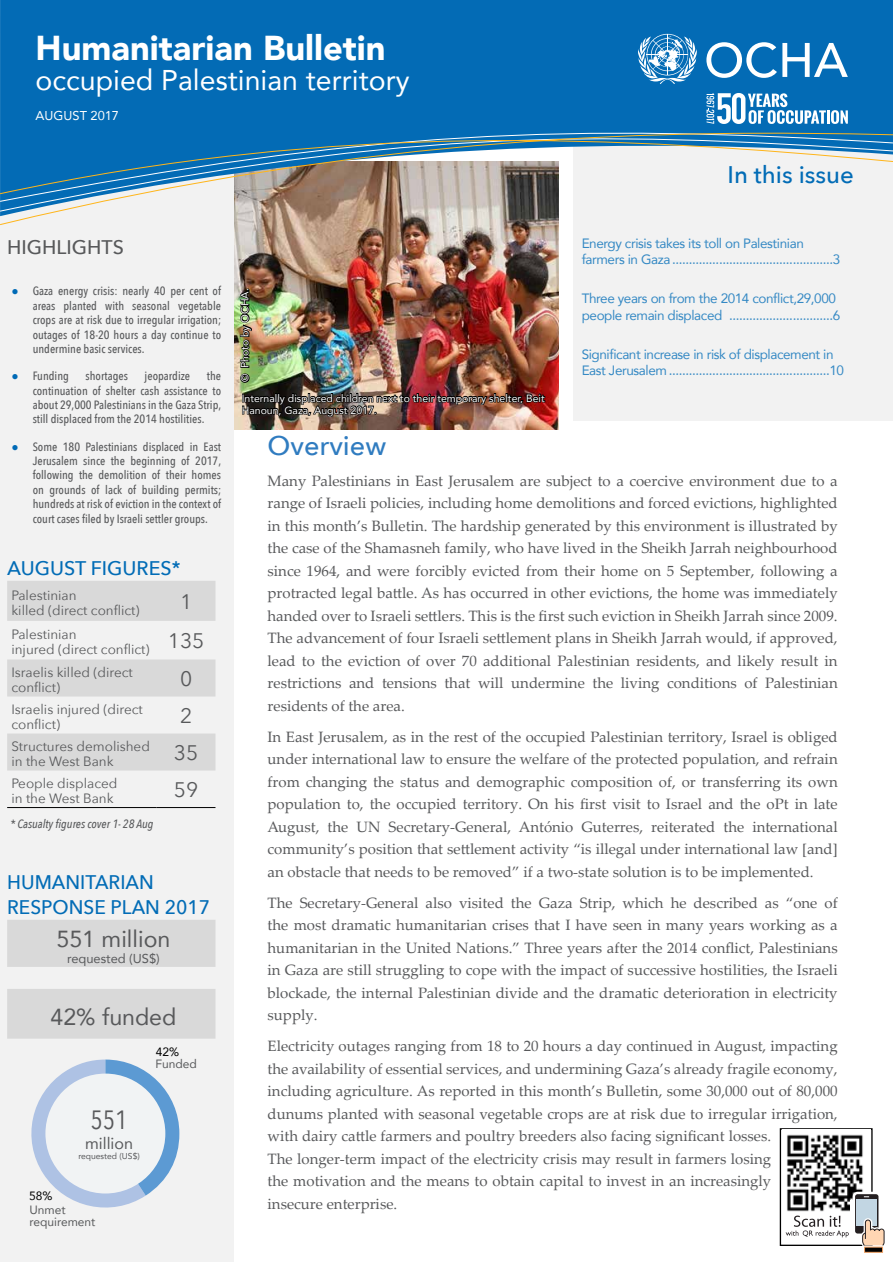
<style>
.page{position:relative;width:893px;height:1263px;background:#fff}
.page>*{position:absolute;margin:0;border:0;box-sizing:border-box;transform-origin:0 0}
.t1{font:900 34.5px "Avenir";color:#fff}
.t2{font:28.5px "Avenir";color:#fff}
.t3{font:500 27px "Avenir Next";color:#307cc0}
.t4{font:26.4px "Avenir Next Condensed";color:#58595b}
.t5{font:500 24px "Avenir Next";color:#026cb6}
.t6{font:23.25px "Avenir";color:#58595b}
.t7{font:21px "Avenir Next";color:#58595b}
.t8{font:500 19.65px/25px "Avenir Next";color:#026cb6}
.t9{font:500 19.65px "Avenir Next";color:#58595b}
.t10{font:16.05px "Avenir";color:#58595b}
.t11{font:15px/22.5px "Palatino Linotype";color:#58595b;text-align:justify}
.t12{font:13.5px/16.2px "Avenir";letter-spacing:-.03em;color:#3589c4}
.t13{font:13.5px/15px "Avenir Next";color:#58595b}
.t14{font:12.9px "Avenir";color:#58595b}
.t15{font:12.75px "Avenir";color:#fff}
.t16{font:500 12px/14.4px "Avenir Next Condensed";color:#58595b;text-align:justify}
.t17{font:italic 500 12px "Avenir Next Condensed";color:#58595b}
.t18{font:12px/12px "Avenir";color:#58595b}
.t19{font:12px "Avenir";color:#000}
.t20{font:10.5px/12px "Avenir";color:#fff}
.t21{font:8.55px "Avenir";color:#58595b}
.s1{font-family:"Palatino Linotype";font-weight:400;color:#006ab6}
</style>
<div class="page">
<img style="left:234px;top:226px;width:325px;height:204px">
<div style="left:780px;top:1128px;width:93px;height:118px;background:#fff;border:1px solid #000"></div>
<img style="left:787px;top:1134px;width:76px;height:59px">
<svg style="left:786px;top:1173px;width:66px;height:73px"></svg>
<div style="left:852px;top:1192px;width:29px;height:44px;border:5px solid #fff;border-radius:3px"></div>
<svg style="left:854px;top:1197px;width:26px;height:31px"></svg>
<div style="left:855px;top:1194px;width:23px;height:39px;background:#241f21;border-radius:3px"></div>
<div style="left:856px;top:1199px;width:21px;height:27px;background:#c2d6e3"></div>
<svg style="left:864px;top:1252px;width:19px;height:1px"></svg>
<svg style="left:864px;top:1250px;width:19px;height:2px"></svg>
<svg style="left:859px;top:1216px;width:26px;height:34px"></svg>
<div style="left:0;top:33px;width:234px;height:1228px;background:#f2f2f2"></div>
<div style="left:573px;top:130px;width:320px;height:291px;background:#f2f2f2"></div>
<div style="left:0;top:0;width:893px;height:121px;background:#036bb5"></div>
<svg style="left:0;top:121px;width:893px;height:105px"></svg>
<svg style="left:706px;top:42px;width:142px;height:36px"></svg>
<svg style="left:638px;top:34px;width:59px;height:50px"></svg>
<svg style="left:7px;top:581px;width:208px;height:189px"></svg>
<hr style="left:7px;top:807px;width:150px;height:1px;background:#000">
<hr style="left:157px;top:807px;width:58px;height:1px;background:#000">
<svg style="left:7px;top:920px;width:208px;height:119px"></svg>
<svg style="left:239px;top:287px;width:14px;height:97px"></svg>
<img style="left:241px;top:392px;width:305px;height:26px">
<svg style="left:706px;top:93px;width:142px;height:31px"></svg>
<svg style="left:31px;top:1059px;width:148px;height:149px"></svg>
<div style="left:45px;top:1073px;width:120px;height:120px;background:#f1f3f4;border-radius:50%"></div>
<h1 class="t1" style="left:36px;top:18px;width:352px">Humanitarian Bulletin</h1>
<h2 class="t2" style="left:36px;top:57px;width:375px">occupied Palestinian territory</h2>
<p class="t15" style="left:36px;top:105px;width:85px">AUGUST 2017</p>
<h3 class="t5" style="left:727px;top:154px;width:128px">In this issue</h3>
<p class="t12" style="left:582px;top:234px;width:260px">Energy crisis takes its toll on Palestinian farmers in Gaza ................................................3</p>
<p class="t12" style="left:582px;top:290px;width:260px">Three years on from the 2014 conflict,29,000 people remain displaced ...............................6</p>
<p class="t12" style="left:582px;top:346px;width:264px">Significant increase in risk of displacement in<br>East Jerusalem ................................................10</p>
<h3 class="t9" style="left:7px;top:230px;width:118px">HIGHLIGHTS</h3>
<p class="t16" style="left:33px;top:284px;width:190px;text-indent:-21px"><span class="s1">●</span> Gaza energy crisis: nearly 40 per cent of areas planted with seasonal vegetable crops are at risk due to irregular irrigation; outages of 18-20 hours a day continue to undermine basic services.</p>
<p class="t16" style="left:11px;top:369px;width:59px"><span class="s1">●</span> Funding</p>
<p class="t16" style="left:86px;top:369px;width:44px">shortages</p>
<p class="t16" style="left:145px;top:369px;width:47px">jeopardize</p>
<p class="t20" style="left:239px;top:382px;width:95px;rotate:-90deg">© Photo by OCHA.</p>
<p class="t16" style="left:33px;top:369px;width:190px;text-indent:174px">the continuation of shelter cash assistance to about 29,000 Palestinians in the Gaza Strip, still displaced from the 2014 hostilities.</p>
<p class="t16" style="left:33px;top:439px;width:190px;text-indent:-21px"><span class="s1">●</span> Some 180 Palestinians displaced in East Jerusalem since the beginning of 2017, following the demolition of their homes on grounds of lack of building permits; hundreds at risk of eviction in the context of court cases filed by Israeli settler groups.</p>
<h3 class="t3" style="left:268px;top:422px;width:120px">Overview</h3>
<p class="t20" style="left:242px;top:392px;width:304px">Internally displaced children next to their temporary shelter, Beit<br>Hanoun, Gaza, August 2017.</p>
<p class="t11" style="left:268px;top:469px;width:572px">Many Palestinians in East Jerusalem are subject to a coercive environment due to a range of Israeli policies, including home demolitions and forced evictions, highlighted in this month’s Bulletin. The hardship generated by this environment is illustrated by the case of the Shamasneh family, who have lived in the Sheikh Jarrah neighbourhood since 1964, and were forcibly evicted from their home on 5 September, following a protracted legal battle. As has occurred in other evictions, the home was immediately handed over to Israeli settlers. This is the first such eviction in Sheikh Jarrah since 2009.<br>The advancement of four Israeli settlement plans in Sheikh Jarrah would, if approved, lead to the eviction of over 70 additional Palestinian residents, and likely result in restrictions and tensions that will undermine the living conditions of Palestinian residents of the area.</p>
<p class="t11" style="left:268px;top:725px;width:572px">In East Jerusalem, as in the rest of the occupied Palestinian territory, Israel is obliged under international law to ensure the welfare of the protected population, and refrain from changing the status and demographic composition of, or transferring its own population to, the occupied territory. On his first visit to Israel and the oPt in late August, the UN Secretary-General, António Guterres, reiterated the international community’s position that settlement activity “is illegal under international law [and] an obstacle that needs to be removed” if a two-state solution is to be implemented.</p>
<p class="t11" style="left:268px;top:891px;width:572px">The Secretary-General also visited the Gaza Strip, which he described as “one of the most dramatic humanitarian crises that I have seen in many years working as a humanitarian in the United Nations.” Three years after the 2014 conflict, Palestinians in Gaza are still struggling to cope with the impact of successive hostilities, the Israeli blockade, the internal Palestinian divide and the dramatic deterioration in electricity supply.</p>
<p class="t11" style="left:268px;top:1034px;width:572px;text-align:left">Electricity outages ranging from 18 to 20 hours a day continued in August, impacting the availability of essential services, and undermining Gaza’s already fragile economy, including agriculture. As reported in this month’s Bulletin, some 30,000 out of 80,000 dunums planted with seasonal vegetable crops are at risk due to irregular irrigation, with dairy cattle farmers and poultry breeders also facing significant losses.<br>The longer-term impact of the electricity crisis may result in farmers losing<br>the motivation and the means to obtain capital to invest in an increasingly<br>insecure enterprise.</p>
<h3 class="t8" style="left:7px;top:555px;width:175px">AUGUST FIGURES*</h3>
<p class="t13" style="left:11px;top:587px;width:130px">Palestinian<br>killed (direct conflict)</p>
<h3 class="t7" style="left:180px;top:584px;width:14px">1</h3>
<p class="t13" style="left:11px;top:627px;width:194px">Palestinian<br>injured (direct conflict) <sup>135</sup></p>
<p class="t13" style="left:11px;top:664px;width:123px">Israelis killed (direct conflict)</p>
<h3 class="t7" style="left:180px;top:661px;width:14px">0</h3>
<p class="t13" style="left:11px;top:701px;width:133px">Israelis injured (direct conflict)</p>
<h3 class="t7" style="left:180px;top:698px;width:14px">2</h3>
<p class="t13" style="left:11px;top:738px;width:140px">Structures demolished in the West Bank</p>
<h3 class="t7" style="left:174px;top:735px;width:26px">35</h3>
<p class="t13" style="left:11px;top:775px;width:108px">People displaced in the West Bank</p>
<h3 class="t7" style="left:174px;top:772px;width:26px">59</h3>
<p class="t17" style="left:10px;top:816px;width:145px">* Casualty figures cover 1- 28 Aug</p>
<h3 class="t8" style="left:7px;top:869px;width:205px">HUMANITARIAN<br>RESPONSE PLAN 2017</h3>
<h3 class="t6" style="left:57px;top:920px;width:115px">551 million</h3>
<p class="t14" style="left:67px;top:948px;width:94px">requested (US$)</p>
<h3 class="t6" style="left:51px;top:999px;width:127px">42% funded</h3>
<p class="t18" style="left:155px;top:1057px;width:43px">Funded</p>
<p class="t19" style="left:156px;top:1043px;width:25px">42%</p>
<h3 class="t4" style="left:90px;top:1098px;width:39px">551</h3>
<p class="t10" style="left:85px;top:1130px;width:49px">million</p>
<p class="t21" style="left:78px;top:1149px;width:63px">requested (US$)</p>
<p class="t19" style="left:29px;top:1186px;width:25px">58%</p>
<p class="t18" style="left:29px;top:1204px;width:68px">Unmet requirement</p>
</div>
